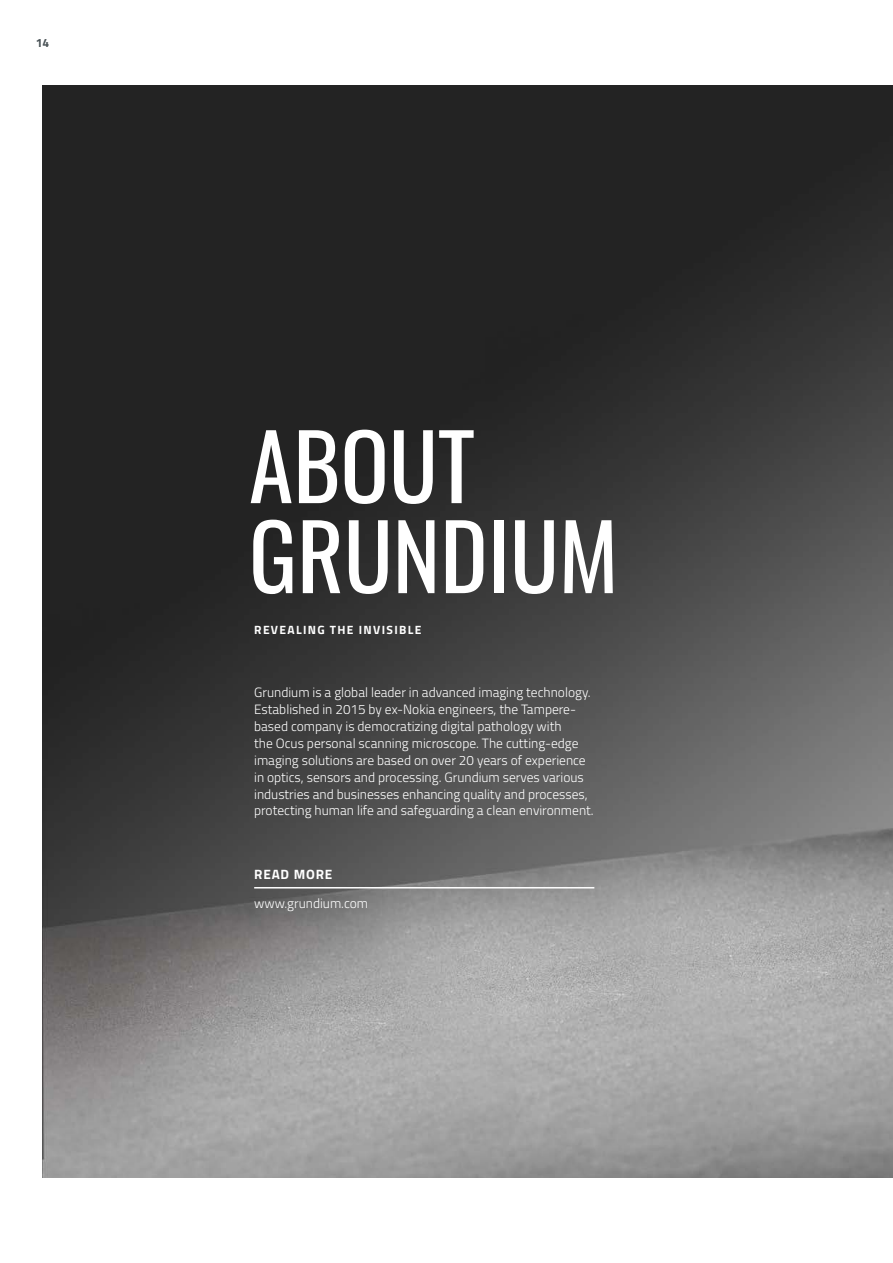
<style>
.page{position:relative;width:893px;height:1263px;background:#fff}
.page>*{position:absolute;margin:0;border:0;box-sizing:border-box;transform-origin:0 0}
.t1{font:90px/90px "Oswald";color:#fff}
.t2{font:300 13.5px/16.8px "Titillium";color:#fff}
.t3{font:700 13.5px "Titillium";letter-spacing:.06em;color:#fff}
.t4{font:700 12px "Titillium";letter-spacing:.11em;color:#fff}
.t5{font:700 12px "Titillium";color:#4a5357}
</style>
<div class="page">
<img style="left:43px;top:85px;width:850px;height:1093px">
<hr style="left:254px;top:887px;width:340px;height:1px;background:#fff">
<p class="t5" style="left:36px;top:33px;width:15px">14</p>
<h1 class="t1" style="left:249px;top:413px;width:371px">ABOUT<br>GRUNDIUM</h1>
<p class="t4" style="left:254px;top:621px;width:169px">REVEALING THE INVISIBLE</p>
<p class="t2" style="left:254px;top:683px;width:341px">Grundium is a global leader in advanced imaging technology.<br>Established in 2015 by ex-Nokia engineers, the Tampere&shy;based company is democratizing digital pathology with<br>the Ocus personal scanning microscope. The cutting-edge imaging solutions are based on over 20 years of experience in optics, sensors and processing. Grundium serves various industries and businesses enhancing quality and processes, protecting human life and safeguarding a clean environment.</p>
<p class="t3" style="left:254px;top:864px;width:80px">READ MORE</p>
<p class="t2" style="left:254px;top:895px;width:116px">www.grundium.com</p>
</div>
